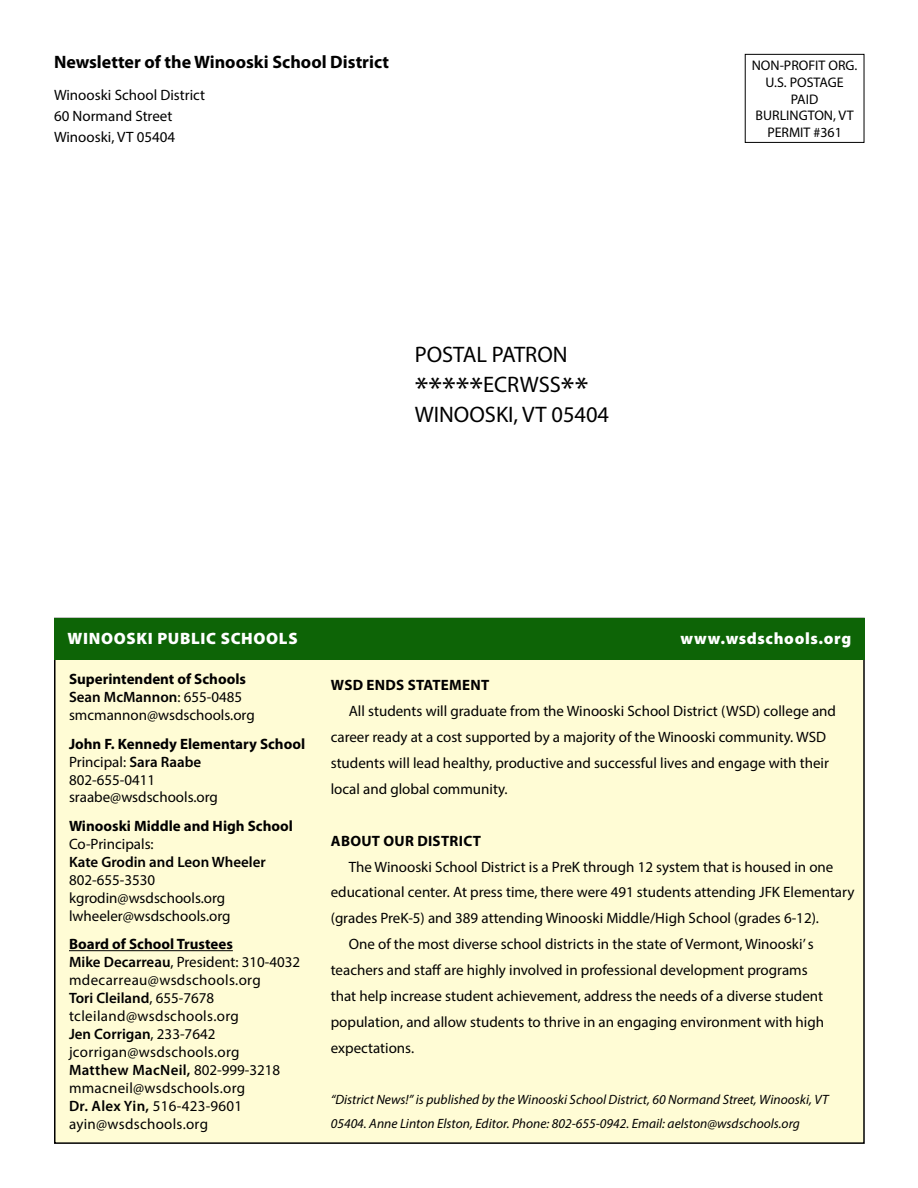
<style>
.page{position:relative;width:918px;height:1188px;background:#fff}
.page>*{position:absolute;margin:0;border:0;box-sizing:border-box;transform-origin:0 0}
.t1{font:33px "Myriad Pro";color:#000}
.t2{font:22.5px "Myriad Pro";color:#000}
.t3{font:700 18px "Myriad Pro";color:#000}
.t4{font:900 16.5px "Myriad Pro";letter-spacing:.04em;color:#fff}
.t5{font:15px/21px "Myriad Pro";color:#000}
.t6{font:15px/18px "Myriad Pro";letter-spacing:.02em;color:#000}
.t7{font:700 15px "Myriad Pro";color:#000}
.t8{font:15px/18px "Myriad Pro";letter-spacing:.025em;color:#000}
.t9{font:600 15px "Myriad Pro";color:#000}
.t10{font:700 15px "Myriad Pro";letter-spacing:.02em;color:#000}
.t11{font:13.95px/16.6px "Myriad Pro";color:#000;text-align:center}
.t12{font:italic 13.5px "Myriad Pro";color:#000}
.s1{font-weight:400}
.s2{font-weight:600}
</style>
<div class="page">
<div style="left:55px;top:619px;width:809px;height:524px;background:#fffcd5"></div>
<div style="left:745px;top:54px;width:119px;height:89px;border:1px solid #000"></div>
<hr style="left:69px;top:950px;width:164px;height:1px;background:#000">
<div style="left:54px;top:618px;width:811px;height:41px;background:#0d6406"></div>
<p class="t3" style="left:54px;top:50px;width:337px">Newsletter of the Winooski School District</p>
<p class="t5" style="left:54px;top:84px;width:153px">Winooski School District<br>60 Normand Street<br>Winooski, VT 05404</p>
<p class="t2" style="left:415px;top:341px;width:154px">POSTAL PATRON</p>
<p class="t1" style="left:415px;top:369px;width:175px">*****<sup>ECRWSS</sup>**</p>
<p class="t2" style="left:415px;top:401px;width:196px">WINOOSKI, VT 05404</p>
<p class="t11" style="left:752px;top:57px;width:107px">NON-PROFIT ORG.</p>
<p class="t11" style="left:766px;top:74px;width:80px">U.S. POSTAGE<br>PAID</p>
<p class="t11" style="left:756px;top:107px;width:99px">BURLINGTON, VT<br>PERMIT #361</p>
<p class="t4" style="left:68px;top:627px;width:232px">WINOOSKI PUBLIC SCHOOLS</p>
<p class="t4" style="left:680px;top:627px;width:172px">www.wsdschools.org</p>
<p class="t7" style="left:69px;top:669px;width:179px">Superintendent of Schools</p>
<p class="t10" style="left:331px;top:675px;width:160px">WSD ENDS STATEMENT</p>
<p class="t9" style="left:69px;top:688px;width:175px">Sean McMannon<span class="s1">: 655-0485</span></p>
<p class="t5" style="left:349px;top:700px;width:489px">All students will graduate from the Winooski School District (WSD) college and</p>
<p class="t5" style="left:69px;top:704px;width:187px">smcmannon@wsdschools.org</p>
<p class="t5" style="left:331px;top:726px;width:497px">career ready at a cost supported by a majority of the Winooski community. WSD</p>
<p class="t7" style="left:69px;top:734px;width:238px">John F. Kennedy Elementary School</p>
<p class="t5" style="left:69px;top:751px;width:134px">Principal: <span class="s2">Sara Raabe</span></p>
<p class="t5" style="left:331px;top:752px;width:500px">students will lead healthy, productive and successful lives and engage with their</p>
<p class="t5" style="left:69px;top:769px;width:88px">802-655-0411</p>
<p class="t5" style="left:331px;top:778px;width:178px">local and global community.</p>
<p class="t5" style="left:69px;top:787px;width:150px">sraabe@wsdschools.org</p>
<p class="t7" style="left:69px;top:816px;width:225px">Winooski Middle and High School</p>
<p class="t5" style="left:69px;top:833px;width:86px">Co-Principals:</p>
<p class="t10" style="left:331px;top:831px;width:152px">ABOUT OUR DISTRICT</p>
<p class="t9" style="left:69px;top:852px;width:198px">Kate Grodin and Leon Wheeler</p>
<p class="t5" style="left:349px;top:856px;width:486px">The Winooski School District is a PreK through 12 system that is housed in one</p>
<p class="t5" style="left:69px;top:869px;width:88px">802-655-3530</p>
<p class="t5" style="left:331px;top:882px;width:525px">educational center. At press time, there were 491 students attending JFK Elementary</p>
<p class="t5" style="left:69px;top:889px;width:163px;line-height:18px">kgrodin@wsdschools.org lwheeler@wsdschools.org</p>
<p class="t5" style="left:331px;top:908px;width:490px">(grades PreK-5) and 389 attending Winooski Middle/High School (grades 6-12).</p>
<p class="t7" style="left:69px;top:934px;width:165px">Board of School Trustees</p>
<p class="t5" style="left:349px;top:934px;width:467px">One of the most diverse school districts in the state of Vermont, Winooski’ s</p>
<p class="t5" style="left:69px;top:951px;width:233px"><span class="s2">Mike Decarreau</span>, President: 310-4032</p>
<p class="t5" style="left:331px;top:960px;width:478px">teachers and staf are highly involved in professional development programs</p>
<p class="t8" style="left:69px;top:971px;width:193px">mdecarreau@wsdschools.org<br><span class="s2">Tori Cleiland</span>, 655-7678</p>
<p class="t5" style="left:331px;top:986px;width:494px">that help increase student achievement, address the needs of a diverse student</p>
<p class="t8" style="left:69px;top:1007px;width:172px">tcleiland@wsdschools.org</p>
<p class="t5" style="left:331px;top:1012px;width:495px">population, and allow students to thrive in an engaging environment with high</p>
<p class="t9" style="left:69px;top:1024px;width:148px">Jen Corrigan<span class="s1">, 233-7642</span></p>
<p class="t5" style="left:331px;top:1038px;width:85px">expectations.</p>
<p class="t6" style="left:69px;top:1043px;width:213px">jcorrigan@wsdschools.org<br><span class="s2">Matthew MacNeil,</span> 802-999-3218 mmacneil@wsdschools.org</p>
<p class="t12" style="left:331px;top:1091px;width:499px">“District News!” is published by the Winooski School District, 60 Normand Street, Winooski, VT</p>
<p class="t6" style="left:69px;top:1097px;width:175px"><span class="s2">Dr. Alex Yin,</span> 516-423-9601 ayin@wsdschools.org</p>
<p class="t12" style="left:331px;top:1115px;width:471px">05404. Anne Linton Elston, Editor. Phone: 802-655-0942. Email: aelston@wsdschools.org</p>
</div>
